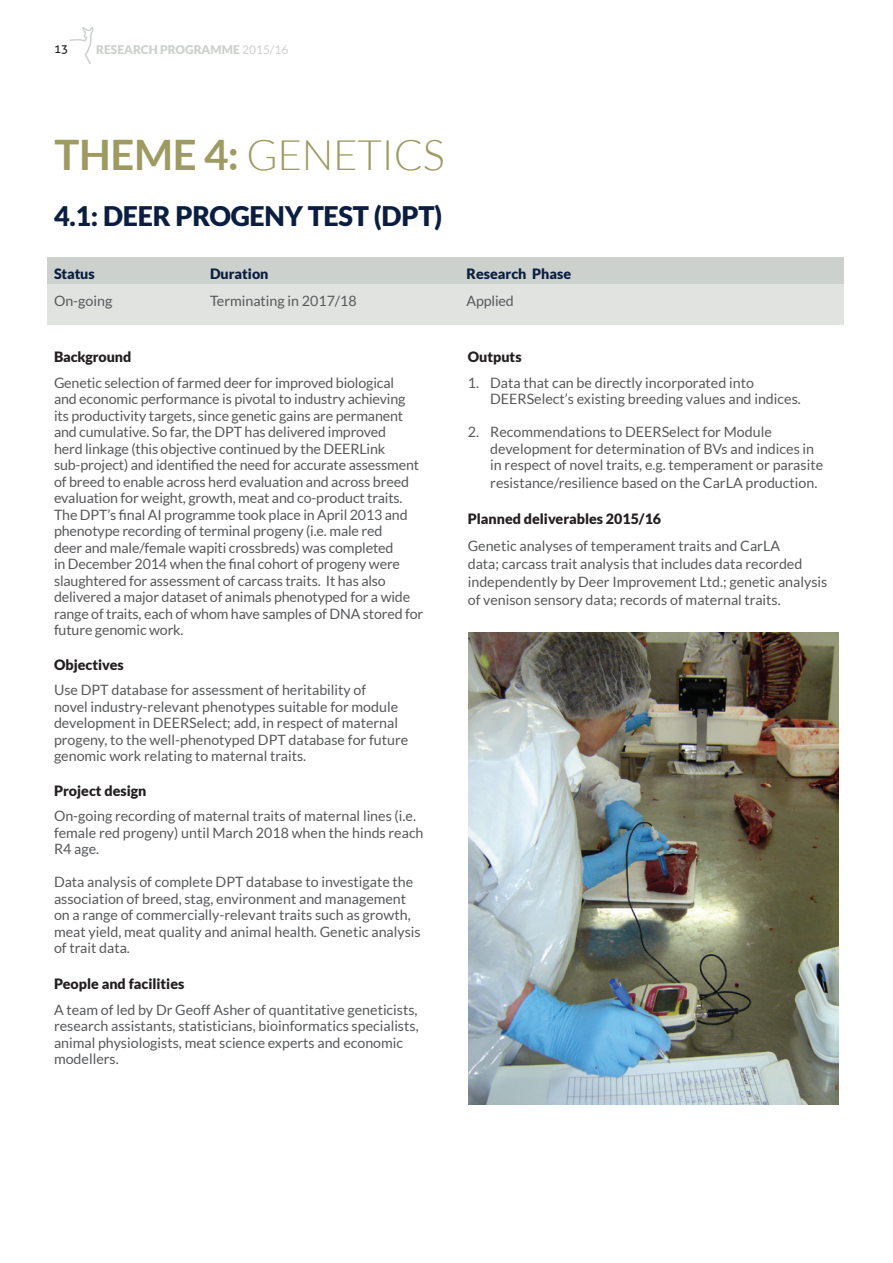
<style>
.page{position:relative;width:893px;height:1263px;background:#fff}
.page>*{position:absolute;margin:0;border:0;box-sizing:border-box;transform-origin:0 0}
.t1{font:300 42px "Lato";letter-spacing:-.01em;color:#9d9b62}
.t2{font:900 27px "Lato";letter-spacing:-.01em;color:#0c1e40}
.t3{font:14.25px/16.5px "Lato";color:#57585a}
.t4{font:900 14.25px "Lato";color:#231f20}
.t5{font:900 14.25px "Lato";color:#0c1e40}
.t6{font:900 12px "Lato";color:#cdd1cd}
.t7{font:12px "Aller";color:#231f20}
.s1{font-weight:400}
.s2{font-weight:700}
</style>
<div class="page">
<svg style="left:69px;top:26px;width:25px;height:38px"></svg>
<div style="left:47px;top:257px;width:797px;height:68px;background:#e1e3e1"></div>
<div style="left:47px;top:257px;width:797px;height:27px;background:#cdd1cd"></div>
<img style="left:468px;top:632px;width:371px;height:472px">
<p class="t7" style="left:54px;top:42px;width:16px">13</p>
<p class="t6" style="left:96px;top:42px;width:194px">Research programme <span class="s1">2015/16</span></p>
<h1 class="t1" style="left:55px;top:132px;width:392px"><span class="s2">THEME 4:</span> GENETICS</h1>
<h2 class="t2" style="left:54px;top:201px;width:390px">4.1: Deer Progeny Test (DPT)</h2>
<p class="t5" style="left:54px;top:265px;width:42px">Status</p>
<p class="t5" style="left:210px;top:265px;width:60px">Duration</p>
<p class="t5" style="left:466px;top:265px;width:106px">Research Phase</p>
<p class="t3" style="left:54px;top:293px;width:60px">On-going</p>
<p class="t3" style="left:210px;top:293px;width:148px">Terminating in 2017/18</p>
<p class="t3" style="left:466px;top:293px;width:49px">Applied</p>
<p class="t4" style="left:54px;top:348px;width:79px">Background</p>
<p class="t3" style="left:54px;top:374px;width:371px">Genetic selection of farmed deer for improved biological<br>and economic performance is pivotal to industry achieving its productivity targets, since genetic gains are permanent and cumulative. So far, the DPT has delivered improved<br>herd linkage (this objective continued by the DEERLink sub-project) and identified the need for accurate assessment of breed to enable across herd evaluation and across breed evaluation for weight, growth, meat and co-product traits.<br>The DPT’s final AI programme took place in April 2013 and phenotype recording of terminal progeny (i.e. male red<br>deer and male/female wapiti crossbreds) was completed<br>in December 2014 when the final cohort of progeny were slaughtered for assessment of carcass traits. It has also delivered a major dataset of animals phenotyped for a wide range of traits, each of whom have samples of DNA stored for future genomic work.</p>
<p class="t4" style="left:54px;top:656px;width:71px">Objectives</p>
<p class="t3" style="left:54px;top:681px;width:356px">Use DPT database for assessment of heritability of<br>novel industry-relevant phenotypes suitable for module development in DEERSelect; add, in respect of maternal progeny, to the well-phenotyped DPT database for future genomic work relating to maternal traits.</p>
<p class="t4" style="left:54px;top:782px;width:94px">Project design</p>
<p class="t3" style="left:54px;top:807px;width:371px">On-going recording of maternal traits of maternal lines (i.e. female red progeny) until March 2018 when the hinds reach<br>R4 age.</p>
<p class="t3" style="left:54px;top:873px;width:368px">Data analysis of complete DPT database to investigate the association of breed, stag, environment and management on a range of commercially-relevant traits such as growth, meat yield, meat quality and animal health. Genetic analysis of trait data.</p>
<p class="t4" style="left:54px;top:975px;width:132px">People and facilities</p>
<p class="t3" style="left:54px;top:1001px;width:366px">A team of led by Dr Geoff Asher of quantitative geneticists, research assistants, statisticians, bioinformatics specialists, animal physiologists, meat science experts and economic modellers.</p>
<p class="t4" style="left:468px;top:348px;width:55px">Outputs</p>
<p class="t3" style="left:490px;top:374px;width:312px;text-indent:-23px">1. Data that can be directly incorporated into<br>DEERSelect’s existing breeding values and indices.</p>
<p class="t3" style="left:490px;top:423px;width:334px;text-indent:-23px">2. Recommendations to DEERSelect for Module development for determination of BVs and indices in in respect of novel traits, e.g. temperament or parasite</p>
<p class="t3" style="left:490px;top:474px;width:329px">resistance/resilience based on the CarLA production.</p>
<p class="t4" style="left:468px;top:510px;width:195px">Planned deliverables 2015/16</p>
<p class="t3" style="left:468px;top:537px;width:361px;line-height:18px">Genetic analyses of temperament traits and CarLA<br>data; carcass trait analysis that includes data recorded independently by Deer Improvement Ltd.; genetic analysis of venison sensory data; records of maternal traits.</p>
</div>
